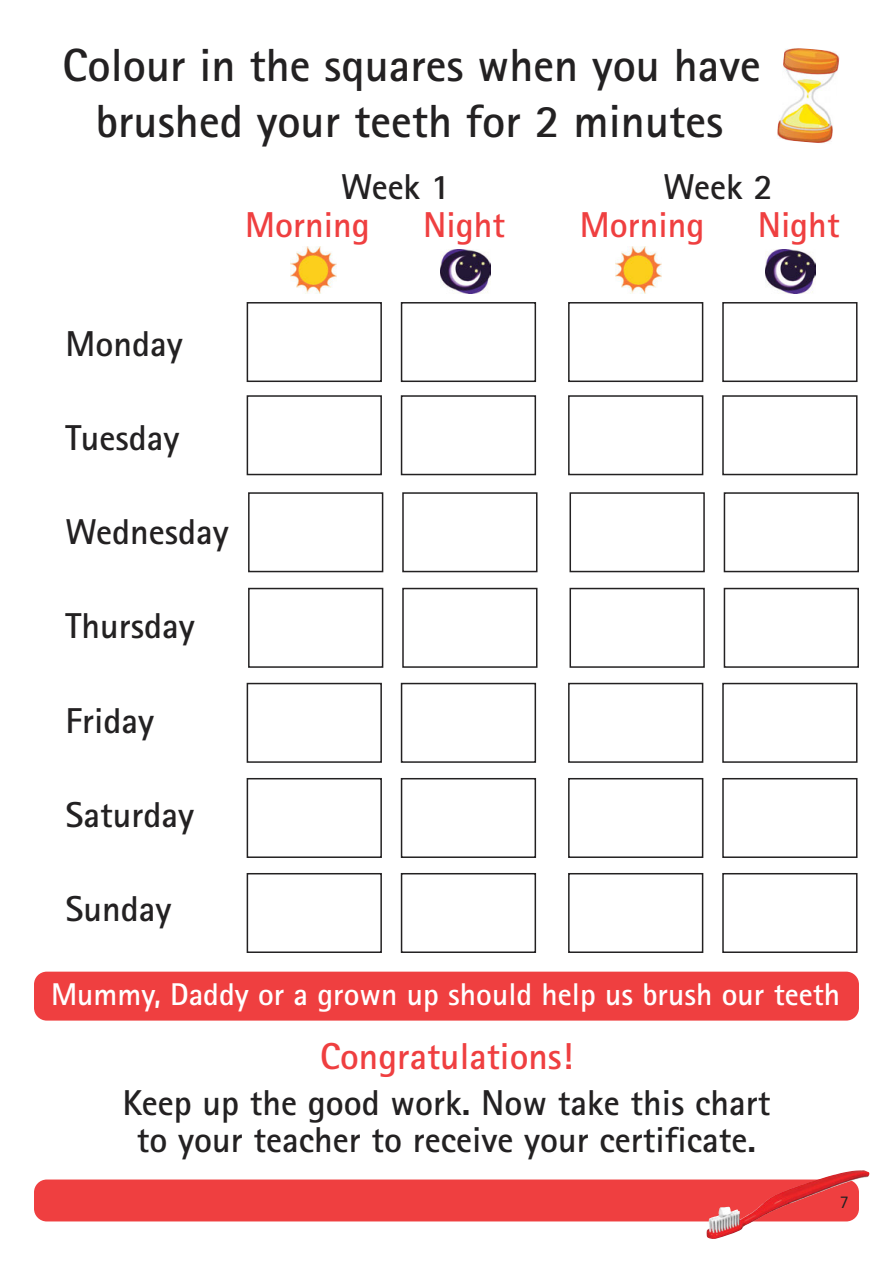
<style>
.page{position:relative;width:893px;height:1263px;background:#fff}
.page>*{position:absolute;margin:0;border:0;box-sizing:border-box;transform-origin:0 0}
.t1{font:700 46.5px/55.8px "Rotis Sans Serif";color:#232122;text-align:center}
.t2{font:700 37.5px "Rotis Sans Serif";color:#ef3f40}
.t3{font:700 36px/37.5px "Rotis Sans Serif";color:#232122;text-align:center}
.t4{font:700 36px "Rotis Sans Serif";color:#ef3f40}
.t5{font:700 31.5px "Rotis Sans Serif";color:#fff}
.t6{font:18px "Rotis Sans Serif";color:#232122}
</style>
<div class="page">
<div style="left:247px;top:302px;width:135px;height:80px;border:2px solid #232122"></div>
<div style="left:401px;top:302px;width:135px;height:80px;border:2px solid #232122"></div>
<div style="left:568px;top:302px;width:135px;height:80px;border:2px solid #232122"></div>
<div style="left:722px;top:302px;width:135px;height:80px;border:2px solid #232122"></div>
<div style="left:247px;top:395px;width:135px;height:80px;border:2px solid #232122"></div>
<div style="left:401px;top:395px;width:135px;height:80px;border:2px solid #232122"></div>
<div style="left:568px;top:395px;width:135px;height:80px;border:2px solid #232122"></div>
<div style="left:722px;top:395px;width:135px;height:80px;border:2px solid #232122"></div>
<div style="left:248px;top:492px;width:135px;height:80px;border:2px solid #232122"></div>
<div style="left:402px;top:492px;width:135px;height:80px;border:2px solid #232122"></div>
<div style="left:569px;top:492px;width:136px;height:80px;border:2px solid #232122"></div>
<div style="left:724px;top:492px;width:135px;height:80px;border:2px solid #232122"></div>
<div style="left:248px;top:588px;width:135px;height:80px;border:2px solid #232122"></div>
<div style="left:402px;top:588px;width:135px;height:80px;border:2px solid #232122"></div>
<div style="left:569px;top:588px;width:136px;height:80px;border:2px solid #232122"></div>
<div style="left:724px;top:588px;width:135px;height:80px;border:2px solid #232122"></div>
<div style="left:247px;top:683px;width:135px;height:80px;border:2px solid #232122"></div>
<div style="left:401px;top:683px;width:135px;height:80px;border:2px solid #232122"></div>
<div style="left:568px;top:683px;width:135px;height:80px;border:2px solid #232122"></div>
<div style="left:722px;top:683px;width:135px;height:80px;border:2px solid #232122"></div>
<div style="left:247px;top:778px;width:135px;height:80px;border:2px solid #232122"></div>
<div style="left:401px;top:778px;width:135px;height:80px;border:2px solid #232122"></div>
<div style="left:568px;top:778px;width:135px;height:80px;border:2px solid #232122"></div>
<div style="left:722px;top:778px;width:135px;height:80px;border:2px solid #232122"></div>
<div style="left:247px;top:873px;width:135px;height:80px;border:2px solid #232122"></div>
<div style="left:401px;top:873px;width:135px;height:80px;border:2px solid #232122"></div>
<div style="left:568px;top:873px;width:135px;height:80px;border:2px solid #232122"></div>
<div style="left:722px;top:873px;width:135px;height:80px;border:2px solid #232122"></div>
<div style="left:34px;top:1179px;width:825px;height:42px;background:#ef3f40;border-radius:13px"></div>
<img style="left:706px;top:1170px;width:163px;height:69px">
<div style="left:34px;top:972px;width:825px;height:48px;background:#ef3f40;border-radius:13px"></div>
<img style="left:777px;top:48px;width:63px;height:95px">
<img style="left:440px;top:250px;width:50px;height:43px">
<img style="left:290px;top:247px;width:47px;height:46px">
<img style="left:765px;top:250px;width:50px;height:43px">
<img style="left:615px;top:247px;width:47px;height:46px">
<p class="t1" style="left:63px;top:42px;width:700px">Colour in the squares when you have brushed your teeth for 2 minutes</p>
<p class="t3" style="left:341px;top:172px;width:111px">Week 1</p>
<p class="t3" style="left:663px;top:172px;width:111px">Week 2</p>
<p class="t4" style="left:245px;top:212px;width:126px">Morning</p>
<p class="t4" style="left:423px;top:212px;width:84px">Night</p>
<p class="t4" style="left:580px;top:212px;width:126px">Morning</p>
<p class="t4" style="left:758px;top:212px;width:84px">Night</p>
<p class="t3" style="left:66px;top:328px;width:119px">Monday</p>
<p class="t3" style="left:66px;top:422px;width:115px">Tuesday</p>
<p class="t3" style="left:66px;top:517px;width:165px">Wednesday</p>
<p class="t3" style="left:66px;top:611px;width:131px">Thursday</p>
<p class="t3" style="left:66px;top:705px;width:90px">Friday</p>
<p class="t3" style="left:66px;top:799px;width:130px">Saturday</p>
<p class="t3" style="left:66px;top:894px;width:108px">Sunday</p>
<p class="t5" style="left:51px;top:983px;width:791px">Mummy, Daddy or a grown up should help us brush our teeth</p>
<p class="t2" style="left:320px;top:1043px;width:254px">Congratulations!</p>
<p class="t3" style="left:123px;top:1087px;width:649px">Keep up the good work. Now take this chart to your teacher to receive your certificate.</p>
<p class="t6" style="left:840px;top:1195px;width:10px">7</p>
</div>
